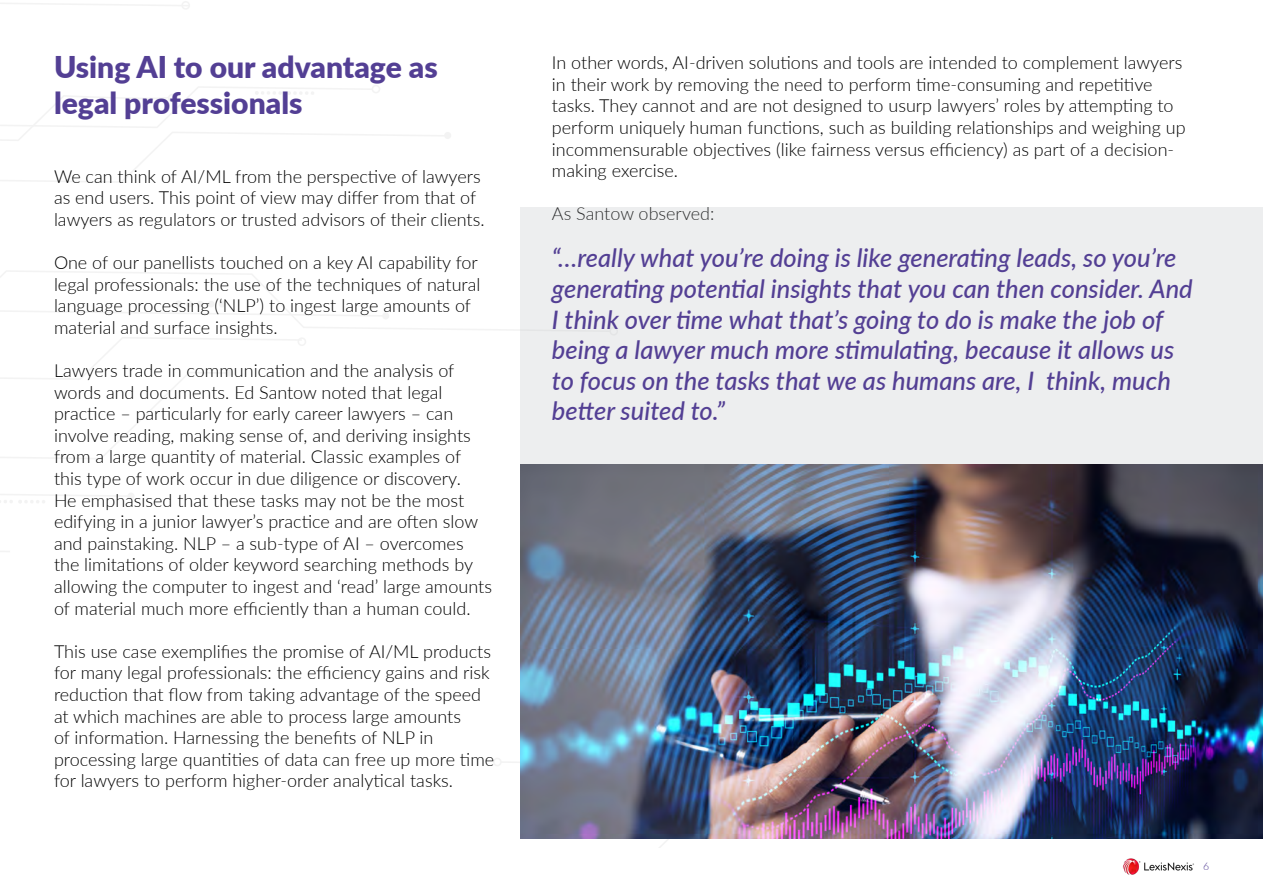
<style>
.page{position:relative;width:1263px;height:893px;background:#fff}
.page>*{position:absolute;margin:0;border:0;box-sizing:border-box;transform-origin:0 0}
.t1{font:900 30px/36px "Lato";color:#533f94}
.t2{font:italic 500 25.5px/30.6px "Lato";color:#533f94}
.t3{font:300 18px/21.6px "Lato";color:#000}
.t4{font:300 10.5px "Lato";color:#533f94}
</style>
<div class="page">
<img style="left:1123px;top:858px;width:71px;height:17px">
<svg style="left:493px;top:758px;width:9px;height:8px"></svg>
<div style="left:444px;top:132px;width:7px;height:7px;background:#f3f3f3;border-radius:50%"></div>
<svg style="left:1px;top:271px;width:506px;height:232px"></svg>
<svg style="left:1px;top:1px;width:379px;height:140px"></svg>
<div style="left:520px;top:207px;width:743px;height:258px;background:#edeeef"></div>
<img style="left:520px;top:465px;width:743px;height:374px">
<h1 class="t1" style="left:54px;top:48px;width:385px">Using AI to our advantage as legal professionals</h1>
<p class="t3" style="left:54px;top:165px;width:432px">We can think of AI/ML from the perspective of lawyers as end users. This point of view may differ from that of lawyers as regulators or trusted advisors of their clients.</p>
<p class="t3" style="left:54px;top:251px;width:428px">One of our panellists touched on a key AI capability for legal professionals: the use of the techniques of natural language processing (‘NLP’) to ingest large amounts of material and surface insights.</p>
<p class="t3" style="left:54px;top:359px;width:439px">Lawyers trade in communication and the analysis of words and documents. Ed Santow noted that legal practice – particularly for early career lawyers – can involve reading, making sense of, and deriving insights from a large quantity of material. Classic examples of this type of work occur in due diligence or discovery.<br>He emphasised that these tasks may not be the most edifying in a junior lawyer’s practice and are often slow and painstaking. NLP – a sub-type of AI – overcomes the limitations of older keyword searching methods by allowing the computer to ingest and ‘read’ large amounts of material much more efficiently than a human could.</p>
<p class="t3" style="left:54px;top:640px;width:442px">This use case exemplifies the promise of AI/ML products for many legal professionals: the efficiency gains and risk reduction that flow from taking advantage of the speed at which machines are able to process large amounts<br>of information. Harnessing the benefits of NLP in processing large quantities of data can free up more time for lawyers to perform higher-order analytical tasks.</p>
<p class="t3" style="left:552px;top:51px;width:635px">In other words, AI-driven solutions and tools are intended to complement lawyers in their work by removing the need to perform time-consuming and repetitive tasks. They cannot and are not designed to usurp lawyers’ roles by attempting to perform uniquely human functions, such as building relationships and weighing up incommensurable objectives (like fairness versus efficiency) as part of a decision&shy;making exercise.</p>
<p class="t3" style="left:552px;top:202px;width:164px">As Santow observed:</p>
<p class="t2" style="left:552px;top:242px;width:642px">“…really what you’re doing is like generating leads, so you’re generating potential insights that you can then consider. And I think over time what that’s going to do is make the job of being a lawyer much more stimulating, because it allows us to focus on the tasks that we as humans are, I think, much better suited to.”</p>
<p class="t4" style="left:1203px;top:859px;width:8px">6</p>
</div>
